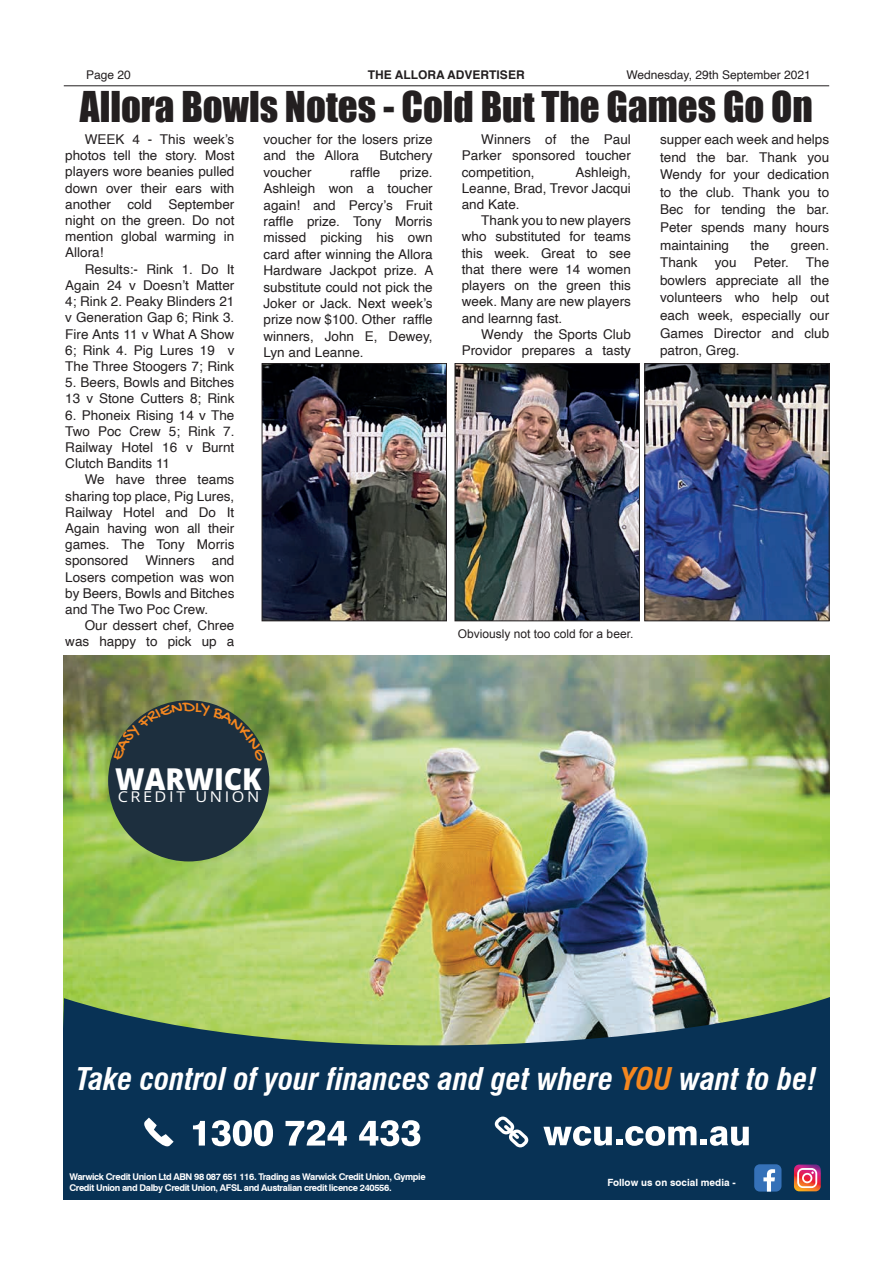
<style>
.page{position:relative;width:893px;height:1263px;background:#fff}
.page>*{position:absolute;margin:0;border:0;box-sizing:border-box;transform-origin:0 0}
.t1{font:39px "Impact";color:#231f20}
.t2{font:italic 700 condensed 30.6px "Swiss 721 BT";color:#fff}
.t3{font:800 30.3px "Open Sans";color:#fff;scale:.94 1}
.t4{font:17.7px "Gochi Hand";color:#f5871f}
.t5{font:14.85px "Open Sans";letter-spacing:.16em;color:#fff;scale:1.09 1}
.t6{font:13.5px/16.2px "Helvetica";color:#231f20;text-align:justify}
.t7{font:12px "Helvetica";color:#231f20}
.t8{font:12px "Arial";color:#231f20}
.t9{font:700 12px "Helvetica";color:#231f20}
.t10{font:700 9.9px "Swiss 721 BT";color:#fff}
.t11{font:700 9.3px/11.1px "Swiss 721 BT";letter-spacing:-.04em;color:#fff}
.s1{color:#f5871f}
</style>
<div class="page">
<hr style="left:64px;top:85px;width:765px;height:1px;background:#231f20">
<img style="left:64px;top:655px;width:765px;height:341px">
<svg style="left:64px;top:996px;width:765px;height:81px;background:#507268"></svg>
<div style="left:64px;top:1077px;width:765px;height:122px;background:#083255"></div>
<div style="left:108px;top:700px;width:161px;height:161px;background:#1d2f3e;border-radius:50%"></div>
<svg style="left:543px;top:1126px;width:153px;height:20px"></svg>
<div style="left:700px;top:1139px;width:7px;height:6px;background:#fff"></div>
<svg style="left:710px;top:1126px;width:39px;height:20px"></svg>
<svg style="left:495px;top:1116px;width:33px;height:31px"></svg>
<svg style="left:193px;top:1121px;width:12px;height:24px"></svg>
<svg style="left:212px;top:1120px;width:61px;height:26px"></svg>
<svg style="left:286px;top:1120px;width:61px;height:25px"></svg>
<svg style="left:359px;top:1120px;width:61px;height:26px"></svg>
<svg style="left:144px;top:1117px;width:30px;height:30px"></svg>
<svg style="left:794px;top:1164px;width:27px;height:27px"></svg>
<div style="left:754px;top:1164px;width:27px;height:27px;background:#3571b8;border-radius:6px"></div>
<svg style="left:763px;top:1169px;width:12px;height:22px"></svg>
<img style="left:264px;top:365px;width:181px;height:254px">
<div style="left:262px;top:363px;width:185px;height:258px;border:1px solid #231f20"></div>
<img style="left:457px;top:365px;width:181px;height:254px">
<div style="left:455px;top:363px;width:185px;height:258px;border:1px solid #231f20"></div>
<img style="left:646px;top:365px;width:182px;height:254px">
<div style="left:644px;top:363px;width:186px;height:258px;border:1px solid #231f20"></div>
<svg style="left:112px;top:702px;width:60px;height:54px"></svg>
<svg style="left:210px;top:703px;width:57px;height:58px"></svg>
<p class="t7" style="left:86px;top:66px;width:46px">Page 20</p>
<p class="t9" style="left:368px;top:65px;width:158px">THE ALLORA ADVERTISER</p>
<p class="t7" style="left:626px;top:66px;width:186px">Wednesday, 29th September 2021</p>
<h1 class="t1" style="left:80px;top:77px;width:735px">Allora Bowls Notes - Cold But The Games Go On</h1>
<p class="t6" style="left:65px;top:132px;width:171px;text-indent:19px">WEEK 4 - This week’s photos tell the story. Most players wore beanies pulled down over their ears with another cold September night on the green. Do not mention global warming in Allora!</p>
<p class="t6" style="left:65px;top:261px;width:171px;text-indent:19px">Results:- Rink 1. Do It Again 24 v Doesn’t Matter 4; Rink 2. Peaky Blinders 21 v Generation Gap 6; Rink 3.<br>Fire Ants 11 v What A Show 6; Rink 4. Pig Lures 19 v The Three Stoogers 7; Rink</p>
<p class="t6" style="left:65px;top:375px;width:171px">5. Beers, Bowls and Bitches<br>13 v Stone Cutters 8; Rink</p>
<p class="t6" style="left:65px;top:407px;width:171px">6. Phoneix Rising 14 v The Two Poc Crew 5; Rink 7.<br>Railway Hotel 16 v Burnt Clutch Bandits 11</p>
<p class="t6" style="left:65px;top:472px;width:171px;text-indent:19px">We have three teams sharing top place, Pig Lures, Railway Hotel and Do It Again having won all their games. The Tony Morris sponsored</p>
<p class="t6" style="left:462px;top:132px;width:171px;text-indent:19px">Winners of the Paul Parker sponsored toucher competition,</p>
<p class="t6" style="left:264px;top:132px;width:171px">voucher for the losers prize and the Allora</p>
<p class="t6" style="left:660px;top:131px;width:171px;line-height:17.5px">supper each week and helps tend the bar. Thank you Wendy for your dedication to the club. Thank you to Bec for tending the bar.<br>Peter spends many hours maintaining</p>
<p class="t6" style="left:379px;top:148px;width:55px">Butchery</p>
<p class="t6" style="left:462px;top:164px;width:171px;text-indent:114px">Ashleigh, Leanne, Brad, Trevor Jacqui and Kate.</p>
<p class="t6" style="left:462px;top:213px;width:171px;text-indent:19px">Thank you to new players who substituted for teams this week. Great to see that there were 14 women players on the green this week. Many are new players and learnng fast.</p>
<p class="t6" style="left:462px;top:326px;width:171px;text-align:right">Wendy the Sports Club<br>Providor prepares a tasty</p>
<p class="t6" style="left:264px;top:164px;width:50px">voucher</p>
<p class="t6" style="left:350px;top:164px;width:32px">raffle</p>
<p class="t6" style="left:264px;top:164px;width:171px;text-indent:136px">prize.<br>Ashleigh won a toucher again! and Percy’s Fruit raffle prize. Tony Morris missed picking his own card after winning the Allora Hardware Jackpot prize. A substitute could not pick the Joker or Jack. Next week’s prize now $100. Other raffle winners, John E, Dewey, Lyn and Leanne.</p>
<p class="t6" style="left:751px;top:237px;width:20px">the</p>
<p class="t6" style="left:791px;top:237px;width:40px">green.</p>
<p class="t6" style="left:660px;top:254px;width:171px;line-height:17.5px;text-indent:146px">The bowlers appreciate all the volunteers who help out each week, especially our Games Director and club patron, Greg.</p>
<p class="t6" style="left:660px;top:255px;width:39px">Thank</p>
<p class="t6" style="left:715px;top:255px;width:23px">you</p>
<p class="t6" style="left:754px;top:255px;width:37px">Peter.</p>
<p class="t6" style="left:65px;top:553px;width:171px;text-indent:147px">and Losers competion was won by Beers, Bowls and Bitches and The Two Poc Crew.</p>
<p class="t6" style="left:65px;top:618px;width:171px;text-align:right">Our dessert chef, Chree was happy to pick up a</p>
<p class="t6" style="left:145px;top:553px;width:51px">Winners</p>
<p class="t8" style="left:458px;top:626px;width:177px">Obviously not too cold for a beer.</p>
<h3 class="t4" style="left:183px;top:697px;width:13px">D</h3>
<h3 class="t3" style="left:115px;top:755px;width:157px">WARWICK</h3>
<p class="t5" style="left:118px;top:787px;width:131px">CREDIT UNION</p>
<h2 class="t2" style="left:76px;top:1060px;width:742px">Take control of your finances and get where <span class="s1">YOU</span> want to be!</h2>
<p class="t11" style="left:69px;top:1171px;width:358px">Warwick Credit Union Ltd ABN 98 087 651 116. Trading as Warwick Credit Union, Gympie<br>Credit Union and Dalby Credit Union, AFSL and Australian credit licence 240556.</p>
<p class="t10" style="left:607px;top:1176px;width:130px">Follow us on social media -</p>
</div>
